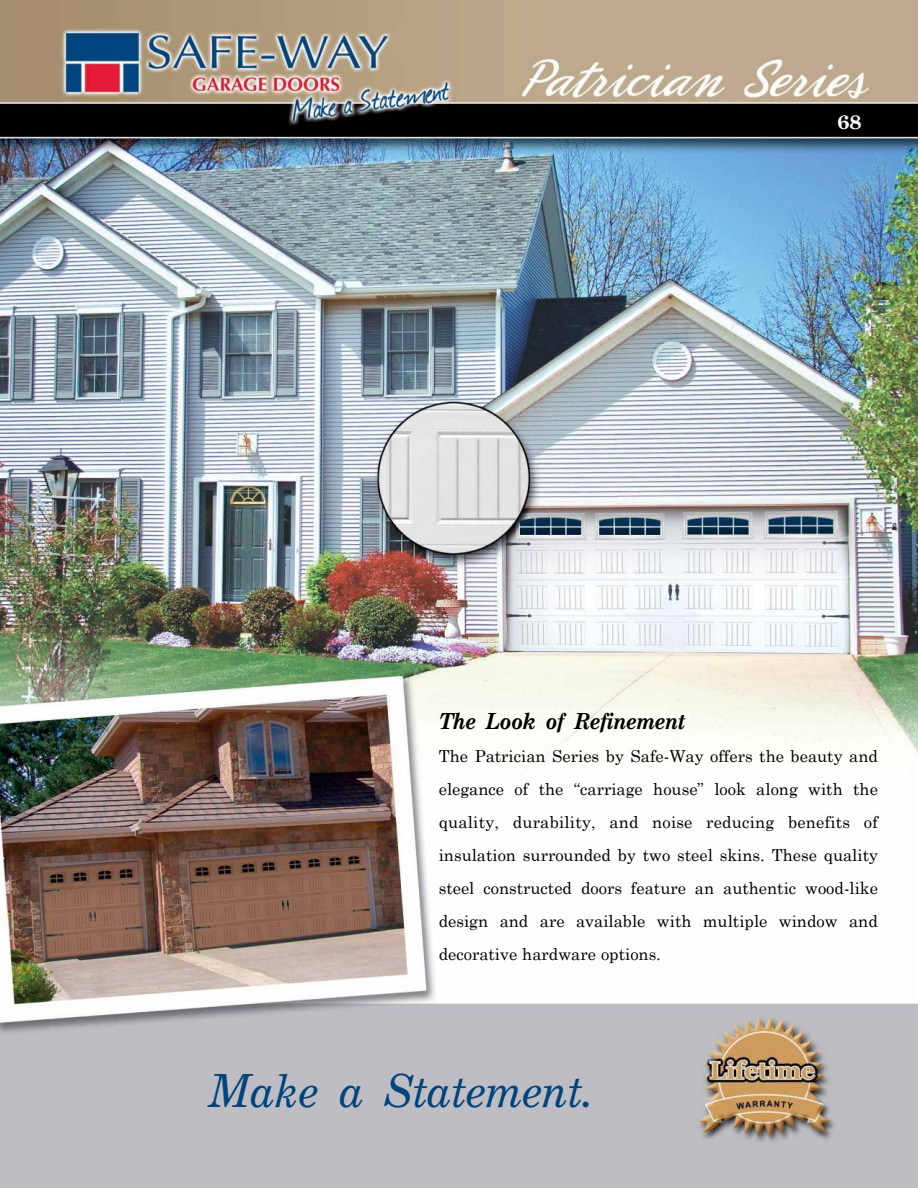
<style>
.page{position:relative;width:918px;height:1188px;background:#fff}
.page>*{position:absolute;margin:0;border:0;box-sizing:border-box;transform-origin:0 0}
.t1{font:italic 49.5px "Century Sch T";color:#00447c}
.t2{font:italic 700 24px "Century Sch T";color:#000;scale:.9 1}
.t3{font:700 21px "Century Sch T";color:#fff}
.t4{font:16.5px/33px "Century Schoolbook";color:#000;text-align:justify}
</style>
<div class="page">
<img style="left:0;top:0;width:918px;height:1188px">
<p class="t3" style="left:837px;top:115px;width:26px">68</p>
<h2 class="t2" style="left:439px;top:712px;width:275px">The Look of Refinement</h2>
<p class="t4" style="left:439px;top:741px;width:441px">The Patrician Series by Safe-Way offers the beauty and elegance of the “carriage house” look along with the quality, durability, and noise reducing benefits of insulation surrounded by two steel skins. These quality steel constructed doors feature an authentic wood-like design and are available with multiple window and decorative hardware options.</p>
<h1 class="t1" style="left:209px;top:1060px;width:387px">Make a Statement.</h1>
</div>
